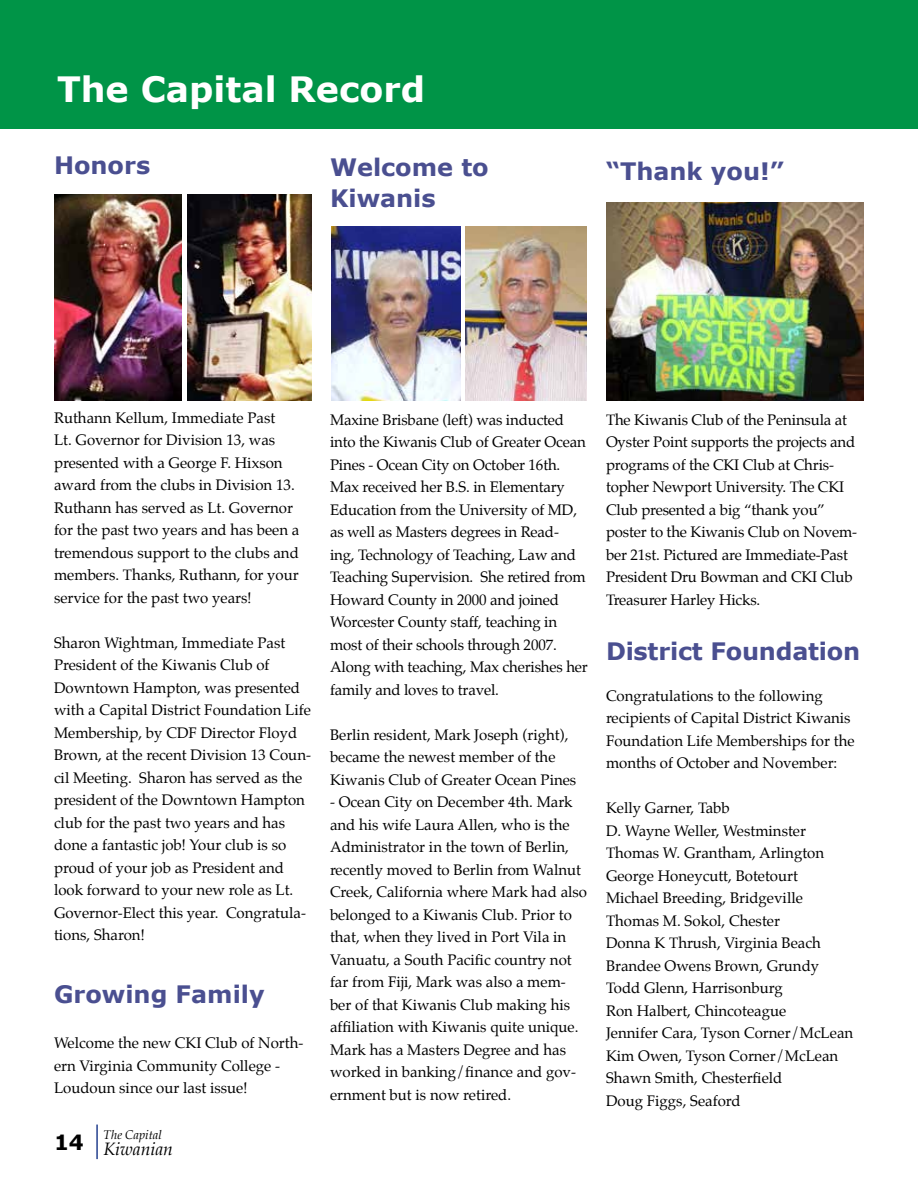
<style>
.page{position:relative;width:918px;height:1188px;background:#fff}
.page>*{position:absolute;margin:0;border:0;box-sizing:border-box;transform-origin:0 0}
.t1{font:700 34.8px "Verdana";color:#fff}
.t2{font:700 24px/31.5px "Verdana";color:#4a4f90}
.t3{font:700 21px "Verdana";color:#000}
.t4{font:italic 17.55px "Palatino";color:#000}
.t5{font:15px/22.5px "Palatino";color:#000}
.t6{font:italic 12.45px "Palatino";color:#000}
</style>
<div class="page">
<hr style="left:96px;top:1125px;width:2px;height:34px;background:#25408f">
<div style="left:0;top:0;width:918px;height:129px;background:#009447"></div>
<img style="left:54px;top:194px;width:128px;height:206px">
<img style="left:188px;top:194px;width:124px;height:206px">
<img style="left:465px;top:227px;width:122px;height:173px">
<img style="left:332px;top:227px;width:128px;height:173px">
<img style="left:606px;top:202px;width:258px;height:198px">
<h1 class="t1" style="left:57px;top:64px;width:370px">The Capital Record</h1>
<h2 class="t2" style="left:54px;top:149px;width:98px">Honors</h2>
<h2 class="t2" style="left:330px;top:151px;width:160px">Welcome to<br>Kiwanis</h2>
<h2 class="t2" style="left:606px;top:155px;width:179px">“Thank you!”</h2>
<p class="t5" style="left:54px;top:406px;width:247px">Ruthann Kellum, Immediate Past<br>Lt. Governor for Division 13, was presented with a George F. Hixson award from the clubs in Division 13.<br>Ruthann has served as Lt. Governor for the past two years and has been a tremendous support to the clubs and members. Thanks, Ruthann, for your service for the past two years!</p>
<p class="t5" style="left:54px;top:631px;width:259px">Sharon Wightman, Immediate Past President of the Kiwanis Club of Downtown Hampton, was presented with a Capital District Foundation Life Membership, by CDF Director Floyd Brown, at the recent Division 13 Coun&shy;cil Meeting. Sharon has served as the president of the Downtown Hampton club for the past two years and has done a fantastic job! Your club is so proud of your job as President and look forward to your new role as Lt.<br>Governor-Elect this year. Congratula&shy;tions, Sharon!</p>
<h2 class="t2" style="left:54px;top:978px;width:212px">Growing Family</h2>
<p class="t5" style="left:54px;top:1032px;width:251px">Welcome the new CKI Club of North&shy;ern Virginia Community College -<br>Loudoun since our last issue!</p>
<h3 class="t3" style="left:54px;top:1127px;width:31px">14</h3>
<p class="t6" style="left:104px;top:1125px;width:60px">The Capital</p>
<p class="t4" style="left:104px;top:1135px;width:71px">Kiwanian</p>
<p class="t5" style="left:330px;top:408px;width:259px">Maxine Brisbane (left) was inducted into the Kiwanis Club of Greater Ocean Pines - Ocean City on October 16th.<br>Max received her B.S. in Elementary Education from the University of MD, as well as Masters degrees in Read-<br>ing, Technology of Teaching, Law and Teaching Supervision. She retired from Howard County in 2000 and joined Worcester County staff, teaching in most of their schools through 2007.<br>Along with teaching, Max cherishes her family and loves to travel.</p>
<p class="t5" style="left:330px;top:723px;width:248px">Berlin resident, Mark Joseph (right), became the newest member of the<br>Kiwanis Club of Greater Ocean Pines</p>
<p class="t5" style="left:330px;top:791px;width:259px">- Ocean City on December 4th. Mark and his wife Laura Allen, who is the Administrator in the town of Berlin, recently moved to Berlin from Walnut Creek, California where Mark had also belonged to a Kiwanis Club. Prior to that, when they lived in Port Vila in Vanuatu, a South Pacific country not far from Fiji, Mark was also a mem&shy;ber of that Kiwanis Club making his affiliation with Kiwanis quite unique.<br>Mark has a Masters Degree and has worked in banking/finance and gov&shy;ernment but is now retired.</p>
<p class="t5" style="left:606px;top:408px;width:253px">The Kiwanis Club of the Peninsula at Oyster Point supports the projects and programs of the CKI Club at Chris&shy;topher Newport University. The CKI Club presented a big “thank you” poster to the Kiwanis Club on Novem&shy;ber 21st. Pictured are Immediate-Past President Dru Bowman and CKI Club Treasurer Harley Hicks.</p>
<h2 class="t2" style="left:606px;top:635px;width:256px">District Foundation</h2>
<p class="t5" style="left:606px;top:684px;width:250px">Congratulations to the following recipients of Capital District Kiwanis Foundation Life Memberships for the months of October and November:</p>
<p class="t5" style="left:606px;top:797px;width:249px">Kelly Garner, Tabb<br>D. Wayne Weller, Westminster<br>Thomas W. Grantham, Arlington<br>George Honeycutt, Botetourt<br>Michael Breeding, Bridgeville<br>Thomas M. Sokol, Chester<br>Donna K Thrush, Virginia Beach<br>Brandee Owens Brown, Grundy<br>Todd Glenn, Harrisonburg<br>Ron Halbert, Chincoteague<br>Jennifer Cara, Tyson Corner/McLean<br>Kim Owen, Tyson Corner/McLean<br>Shawn Smith, Chesterfield<br>Doug Figgs, Seaford</p>
</div>
